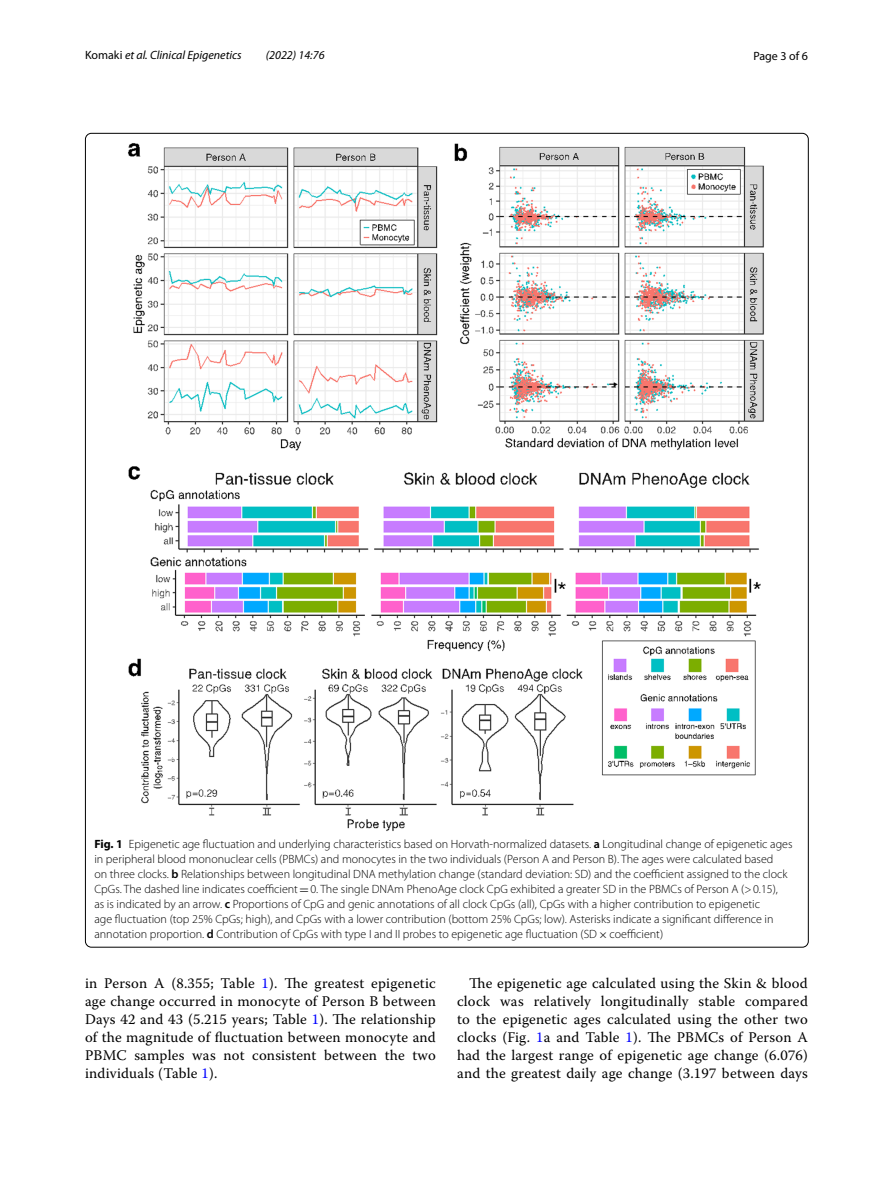
<style>
.page{position:relative;width:893px;height:1187px;background:#fff}
.page>*{position:absolute;margin:0;border:0;box-sizing:border-box;transform-origin:0 0}
.t1{font:14.7px/18px "Warnock Pro";letter-spacing:.015em;color:#000;text-align:justify}
.t2{font:300 12px/15px "Myriad Pro";color:#000}
.t3{font:italic 12px "Myriad Pro";color:#000}
.t4{font:12px "Myriad Pro";color:#000}
.s1{font-style:normal}
.s2{font-weight:700}
.s3{font-weight:600}
.s4{font-family:"MTSY";font-weight:400}
.s5{color:#00f}
</style>
<div class="page">
<img style="left:128px;top:143px;width:636px;height:688px">
<p class="t3" style="left:85px;top:48px;width:158px"><span class="s1">Komaki</span> et al. Clinical Epigenetics</p>
<p class="t3" style="left:266px;top:48px;width:60px">(2022) 14:76</p>
<p class="t4" style="left:753px;top:48px;width:56px">Page 3 of 6</p>
<p class="t2" style="left:94px;top:836px;width:700px"><span class="s2">Fig. 1</span> Epigenetic age fluctuation and underlying characteristics based on Horvath-normalized datasets. <span class="s3">a</span> Longitudinal change of epigenetic ages in peripheral blood mononuclear cells (PBMCs) and monocytes in the two individuals (Person A and Person B). The ages were calculated based<br>on three clocks. <span class="s3">b</span> Relationships between longitudinal DNA methylation change (standard deviation: SD) and the coefficient assigned to the clock CpGs. The dashed line indicates coefficient<span class="s4">=</span>0. The single DNAm PhenoAge clock CpG exhibited a greater SD in the PBMCs of Person A (&gt;0.15),<br>as is indicated by an arrow. <span class="s3">c</span> Proportions of CpG and genic annotations of all clock CpGs (all), CpGs with a higher contribution to epigenetic<br>age fluctuation (top 25% CpGs; high), and CpGs with a lower contribution (bottom 25% CpGs; low). Asterisks indicate a significant difference in annotation proportion. <span class="s3">d</span> Contribution of CpGs with type I and II probes to epigenetic age fluctuation (SD<span class="s4">×</span>coefficient)</p>
<p class="t1" style="left:85px;top:974px;width:352px">in Person A (8.355; Table <span class="s5">1</span>). The greatest epigenetic age change occurred in monocyte of Person B between Days 42 and 43 (5.215 years; Table <span class="s5">1</span>). The relationship of the magnitude of fluctuation between monocyte and PBMC samples was not consistent between the two individuals (Table <span class="s5">1</span>).</p>
<p class="t1" style="left:457px;top:974px;width:352px;text-indent:12px">The epigenetic age calculated using the Skin &amp; blood clock was relatively longitudinally stable compared to the epigenetic ages calculated using the other two clocks (Fig. <span class="s5">1</span>a and Table <span class="s5">1</span>). The PBMCs of Person A had the largest range of epigenetic age change (6.076) and the greatest daily age change (3.197 between days</p>
</div>
